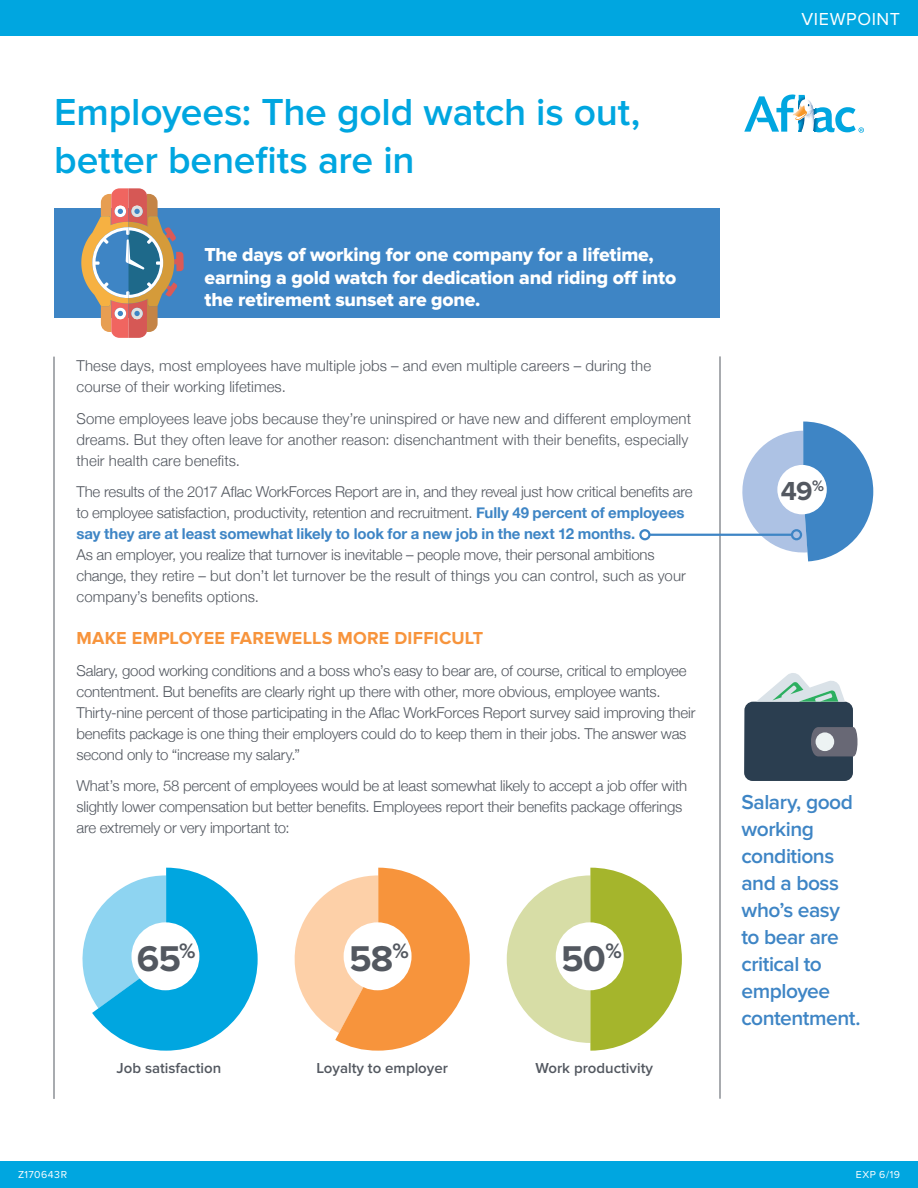
<style>
.page{position:relative;width:918px;height:1188px;background:#fff}
.page>*{position:absolute;margin:0;border:0;box-sizing:border-box;transform-origin:0 0}
.STD_PG_HEADER{font:600 39px/48px "Proxima Nova";letter-spacing:-.005em;color:#00a6e0}
.t1{font:700 37.2px "Proxima Nova";color:#535860}
.t2{font:700 37.05px "Proxima Nova";color:#535860}
.t3{font:700 27px "Proxima Nova";color:#535860}
.STD_PULL_QUOTE{font:600 21px/27px "Proxima Nova";letter-spacing:-.025em;color:#3e85c5}
.STD_PULL_QUOTE-2{font:19.5px/22.5px "Proxima Nova Extrabld";letter-spacing:-.01em;color:#fff}
.STD_SUBHEAD{font:700 18px "Proxima Nova";letter-spacing:.015em;color:#f7943c}
.t4{font:18px "Proxima Nova";letter-spacing:.03em;color:#fff}
.STD_BODY_COPY{font:300 15px/21px "Helvetica Neue";letter-spacing:-.01em;color:#535860}
.STD_BODY_COPY-2{font:300 15px/21px "Helvetica Neue";letter-spacing:.01em;color:#535860}
.t5{font:600 15px "Proxima Nova";color:#535860}
.t6{font:10.5px "Proxima Nova";letter-spacing:.05em;color:#fff}
.s1{font-weight:700;color:#3e85c5}
</style>
<div class="page">
<hr style="left:720px;top:356px;width:1px;height:743px;background:#535860">
<div style="left:0;top:0;width:918px;height:36px;background:#00a6e0"></div>
<div style="left:0;top:1161px;width:918px;height:27px;background:#00a6e0"></div>
<hr style="left:54px;top:357px;width:1px;height:742px;background:#535860">
<svg style="left:744px;top:94px;width:120px;height:39px"></svg>
<div style="left:54px;top:208px;width:666px;height:110px;background:#3e85c5"></div>
<svg style="left:81px;top:188px;width:103px;height:150px"></svg>
<svg style="left:740px;top:422px;width:133px;height:139px"></svg>
<div style="left:777px;top:465px;width:50px;height:49px;background:#fff;border-radius:50%"></div>
<hr style="left:649px;top:534px;width:143px;height:2px;background:#3e85c5">
<div style="left:639px;top:529px;width:12px;height:11px;border:2px solid #3e85c5;border-radius:50%"></div>
<div style="left:791px;top:529px;width:11px;height:11px;border:2px solid #3e85c5;border-radius:50%"></div>
<div style="left:744px;top:702px;width:109px;height:79px;background:#2b3e50;border-radius:8px"></div>
<svg style="left:811px;top:727px;width:47px;height:29px"></svg>
<div style="left:816px;top:732px;width:18px;height:19px;background:#edf3f3;border-radius:50%"></div>
<svg style="left:756px;top:673px;width:89px;height:29px"></svg>
<svg style="left:82px;top:868px;width:176px;height:183px"></svg>
<div style="left:131px;top:922px;width:68px;height:68px;background:#fff;border-radius:50%"></div>
<svg style="left:295px;top:868px;width:175px;height:183px"></svg>
<div style="left:344px;top:922px;width:68px;height:68px;background:#fff;border-radius:50%"></div>
<svg style="left:507px;top:868px;width:175px;height:183px"></svg>
<div style="left:556px;top:922px;width:68px;height:68px;background:#fff;border-radius:50%"></div>
<p class="STD_PG_HEADER" style="left:54px;top:89px;width:588px">Employees: The gold watch is out, better benefits are in</p>
<p class="STD_PULL_QUOTE-2" style="left:205px;top:244px;width:473px">The days of working for one company for a lifetime, earning a gold watch for dedication and riding off into the retirement sunset are gone.</p>
<p class="STD_BODY_COPY" style="left:76px;top:354px;width:576px">These days, most employees have multiple jobs – and even multiple careers – during the course of their working lifetimes.</p>
<p class="STD_BODY_COPY-2" style="left:76px;top:407px;width:616px">Some employees leave jobs because they’re uninspired or have new and different employment dreams. But they often leave for another reason: disenchantment with their benefits, especially their health care benefits.</p>
<p class="STD_BODY_COPY" style="left:76px;top:480px;width:618px">The results of the 2017 Aflac WorkForces Report are in, and they reveal just how critical benefits are to employee satisfaction, productivity, retention and recruitment. <span class="s1">Fully 49 percent of employees say they are at least somewhat likely to look for a new job in the next 12 months.</span></p>
<p class="STD_BODY_COPY" style="left:76px;top:543px;width:611px">As an employer, you realize that turnover is inevitable – people move, their personal ambitions change, they retire – but don’t let turnover be the result of things you can control, such as your company’s benefits options.</p>
<p class="STD_SUBHEAD" style="left:76px;top:628px;width:408px">MAKE EMPLOYEE FAREWELLS MORE DIFFICULT</p>
<p class="STD_BODY_COPY" style="left:76px;top:659px;width:620px">Salary, good working conditions and a boss who’s easy to bear are, of course, critical to employee contentment. But benefits are clearly right up there with other, more obvious, employee wants.<br>Thirty-nine percent of those participating in the Aflac WorkForces Report survey said improving their benefits package is one thing their employers could do to keep them in their jobs. The answer was second only to “increase my salary.”</p>
<p class="STD_BODY_COPY" style="left:76px;top:774px;width:612px">What’s more, 58 percent of employees would be at least somewhat likely to accept a job offer with slightly lower compensation but better benefits. Employees report their benefits package offerings are extremely or very important to:</p>
<p class="t1" style="left:137px;top:937px;width:60px">65<sup>%</sup></p>
<p class="t2" style="left:349px;top:937px;width:61px">58<sup>%</sup></p>
<p class="t1" style="left:561px;top:937px;width:62px">50<sup>%</sup></p>
<p class="t5" style="left:117px;top:1060px;width:106px">Job satisfaction</p>
<p class="t5" style="left:316px;top:1060px;width:133px">Loyalty to employer</p>
<p class="t5" style="left:536px;top:1060px;width:119px">Work productivity</p>
<p class="t4" style="left:802px;top:9px;width:100px">VIEWPOINT</p>
<p class="t3" style="left:781px;top:475px;width:45px">49<sup>%</sup></p>
<p class="STD_PULL_QUOTE" style="left:742px;top:789px;width:121px">Salary, good working conditions and a boss who’s easy to bear are critical to employee contentment.</p>
<p class="t6" style="left:18px;top:1169px;width:51px">Z170643R</p>
<p class="t6" style="left:856px;top:1169px;width:46px">EXP 6/19</p>
</div>
